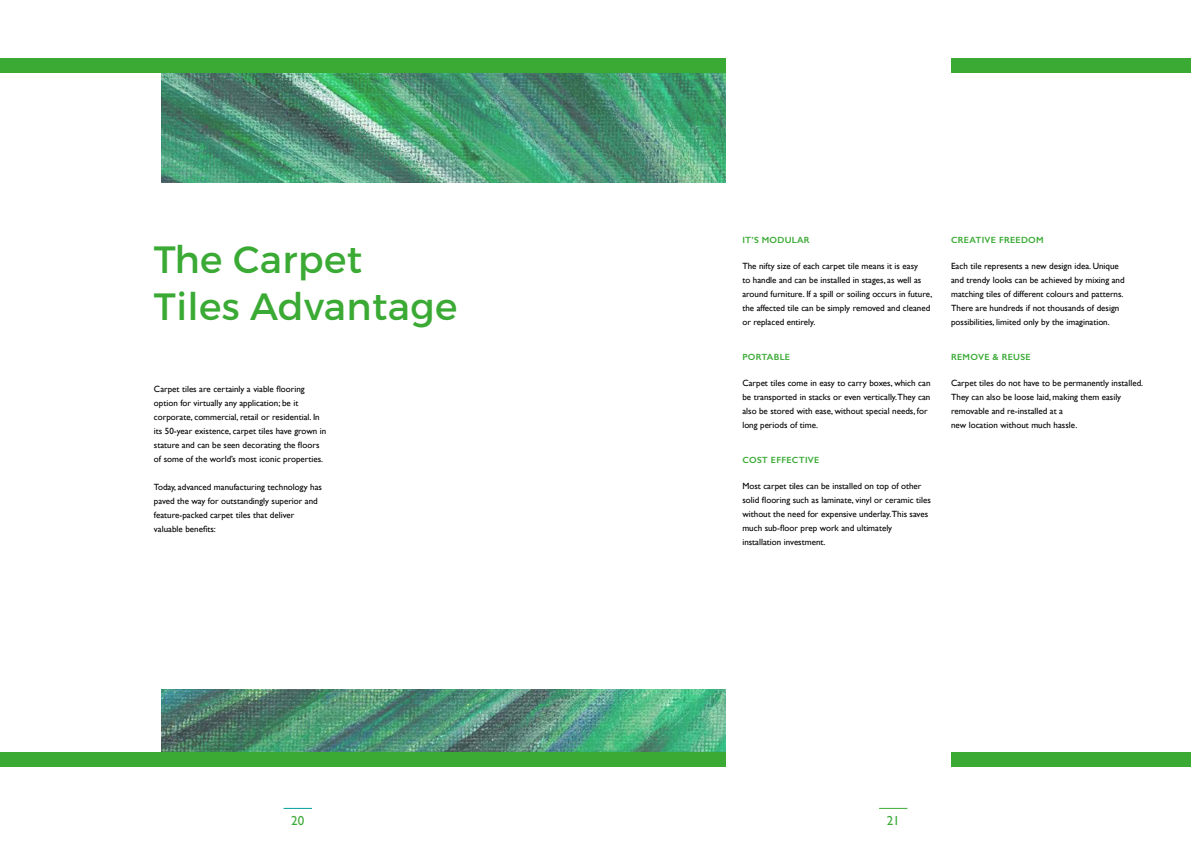
<style>
.page{position:relative;width:1191px;height:842px;background:#fff}
.page>*{position:absolute;margin:0;border:0;box-sizing:border-box;transform-origin:0 0}
.t1{font:38px/47px "Montserrat";letter-spacing:.01em;color:#3aaa35}
.t2{font:13px "Gill Sans";color:#3aaa35}
.t3{font:9px/14px "Gill Sans";color:#000}
.t4{font:600 9px "Gill Sans";letter-spacing:.03em;color:#3aaa35}
</style>
<div class="page">
<svg style="left:283px;top:808px;width:29px;height:1px"></svg>
<svg style="left:879px;top:808px;width:28px;height:1px"></svg>
<img style="left:161px;top:72px;width:564px;height:111px">
<img style="left:161px;top:689px;width:565px;height:64px">
<div style="left:0;top:58px;width:726px;height:14px;background:#3aaa35"></div>
<div style="left:0;top:753px;width:726px;height:14px;background:#3aaa35"></div>
<div style="left:951px;top:58px;width:240px;height:14px;background:#3aaa35"></div>
<div style="left:951px;top:753px;width:240px;height:14px;background:#3aaa35"></div>
<h1 class="t1" style="left:154px;top:236px;width:305px">The Carpet<br>Tiles Advantage</h1>
<p class="t3" style="left:154px;top:382px;width:174px">Carpet tiles are certainly a viable flooring option for virtually any application; be it corporate, commercial, retail or residential. In its 50-year existence, carpet tiles have grown in stature and can be seen decorating the floors of some of the world’s most iconic properties.</p>
<p class="t3" style="left:154px;top:480px;width:169px">Today, advanced manufacturing technology has paved the way for outstandingly superior and feature-packed carpet tiles that deliver valuable benefits:</p>
<p class="t4" style="left:742px;top:235px;width:69px">IT’S MODULAR</p>
<p class="t3" style="left:742px;top:259px;width:191px">The nifty size of each carpet tile means it is easy<br>to handle and can be installed in stages, as well as around furniture. If a spill or soiling occurs in future, the affected tile can be simply removed and cleaned or replaced entirely.</p>
<p class="t4" style="left:742px;top:351px;width:49px">PORTABLE</p>
<p class="t3" style="left:742px;top:376px;width:190px">Carpet tiles come in easy to carry boxes, which can be transported in stacks or even vertically.They can also be stored with ease, without special needs, for long periods of time.</p>
<p class="t4" style="left:742px;top:454px;width:78px">COST EFFECTIVE</p>
<p class="t3" style="left:742px;top:479px;width:190px">Most carpet tiles can be installed on top of other solid flooring such as laminate, vinyl or ceramic tiles without the need for expensive underlay.This saves much sub-floor prep work and ultimately installation investment.</p>
<p class="t4" style="left:951px;top:235px;width:94px">CREATIVE FREEDOM</p>
<p class="t3" style="left:951px;top:259px;width:175px">Each tile represents a new design idea. Unique and trendy looks can be achieved by mixing and matching tiles of different colours and patterns.<br>There are hundreds if not thousands of design possibilities, limited only by the imagination.</p>
<p class="t4" style="left:951px;top:351px;width:81px">REMOVE &amp; REUSE</p>
<p class="t3" style="left:951px;top:376px;width:194px">Carpet tiles do not have to be permanently installed.<br>They can also be loose laid, making them easily removable and re-installed at a<br>new location without much hassle.</p>
<h2 class="t2" style="left:291px;top:813px;width:14px">20</h2>
<h2 class="t2" style="left:886px;top:813px;width:14px">21</h2>
</div>
